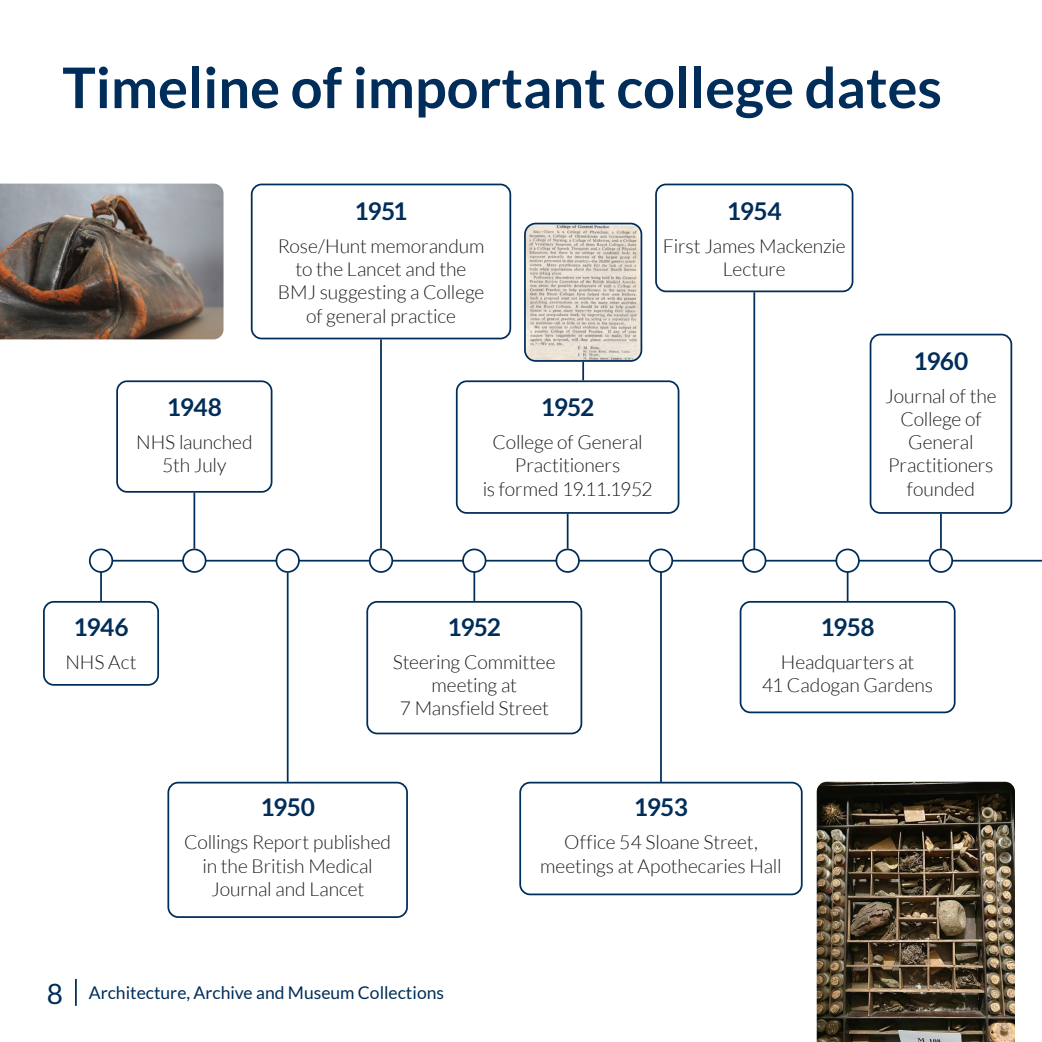
<style>
.page{position:relative;width:1042px;height:1042px;background:#fff}
.page>*{position:absolute;margin:0;border:0;box-sizing:border-box;transform-origin:0 0}
.t1{font:700 56px "Lato";color:#002d59}
.t2{font:700 24.5px "Lato";letter-spacing:-.025em;color:#002d59}
.t3{font:300 19.25px/23.1px "Lato";letter-spacing:-.01em;color:#1d1d1b;text-align:center}
.t4{font:17.5px "Lato";color:#002d59}
.s1{font-size:28px}
</style>
<div class="page">
<hr style="left:75px;top:979px;width:2px;height:27px;background:#002d59">
<hr style="left:102px;top:560px;width:940px;height:1px;background:#002d59">
<div style="left:43px;top:601px;width:116px;height:85px;border:2px solid #002d59;border-radius:10px"></div>
<div style="left:519px;top:782px;width:283px;height:113px;border:2px solid #002d59;border-radius:10px"></div>
<hr style="left:100px;top:560px;width:2px;height:41px;background:#002d59">
<div style="left:366px;top:601px;width:216px;height:133px;border:2px solid #002d59;border-radius:10px"></div>
<div style="left:739px;top:601px;width:216px;height:112px;border:2px solid #002d59;border-radius:10px"></div>
<hr style="left:473px;top:566px;width:2px;height:35px;background:#002d59">
<hr style="left:847px;top:566px;width:1px;height:35px;background:#002d59">
<hr style="left:660px;top:566px;width:2px;height:216px;background:#002d59">
<div style="left:167px;top:782px;width:241px;height:136px;border:2px solid #002d59;border-radius:10px"></div>
<hr style="left:287px;top:573px;width:1px;height:209px;background:#002d59">
<div style="left:116px;top:380px;width:156px;height:113px;border:2px solid #002d59;border-radius:10px"></div>
<div style="left:869px;top:334px;width:143px;height:180px;border:2px solid #002d59;border-radius:10px"></div>
<hr style="left:193px;top:493px;width:2px;height:55px;background:#002d59">
<svg style="left:582px;top:362px;width:2px;height:18px"></svg>
<hr style="left:940px;top:514px;width:2px;height:34px;background:#002d59">
<div style="left:251px;top:184px;width:260px;height:155px;border:2px solid #002d59;border-radius:10px"></div>
<hr style="left:380px;top:339px;width:2px;height:209px;background:#002d59">
<div style="left:655px;top:184px;width:198px;height:108px;border:2px solid #002d59;border-radius:10px"></div>
<hr style="left:753px;top:292px;width:2px;height:268px;background:#002d59">
<div style="left:456px;top:380px;width:223px;height:134px;border:2px solid #002d59;border-radius:10px"></div>
<hr style="left:567px;top:514px;width:1px;height:34px;background:#002d59">
<div style="left:90px;top:549px;width:22px;height:23px;background:#fff;border-radius:50%"></div>
<div style="left:89px;top:548px;width:24px;height:25px;border:2px solid #002d59;border-radius:50%"></div>
<div style="left:743px;top:549px;width:22px;height:23px;background:#fff;border-radius:50%"></div>
<div style="left:742px;top:548px;width:24px;height:25px;border:2px solid #002d59;border-radius:50%"></div>
<div style="left:463px;top:549px;width:22px;height:23px;background:#fff;border-radius:50%"></div>
<div style="left:462px;top:548px;width:24px;height:25px;border:2px solid #002d59;border-radius:50%"></div>
<div style="left:650px;top:549px;width:22px;height:23px;background:#fff;border-radius:50%"></div>
<div style="left:649px;top:548px;width:24px;height:25px;border:2px solid #002d59;border-radius:50%"></div>
<div style="left:276px;top:549px;width:23px;height:23px;background:#fff;border-radius:50%"></div>
<div style="left:275px;top:548px;width:25px;height:25px;border:2px solid #002d59;border-radius:50%"></div>
<div style="left:929px;top:549px;width:23px;height:23px;background:#fff;border-radius:50%"></div>
<div style="left:929px;top:548px;width:24px;height:25px;border:2px solid #002d59;border-radius:50%"></div>
<div style="left:183px;top:549px;width:23px;height:23px;background:#fff;border-radius:50%"></div>
<div style="left:182px;top:548px;width:24px;height:25px;border:2px solid #002d59;border-radius:50%"></div>
<div style="left:836px;top:549px;width:23px;height:23px;background:#fff;border-radius:50%"></div>
<div style="left:835px;top:548px;width:25px;height:25px;border:2px solid #002d59;border-radius:50%"></div>
<div style="left:370px;top:549px;width:22px;height:23px;background:#fff;border-radius:50%"></div>
<div style="left:369px;top:548px;width:24px;height:25px;border:2px solid #002d59;border-radius:50%"></div>
<div style="left:556px;top:549px;width:23px;height:23px;background:#fff;border-radius:50%"></div>
<div style="left:555px;top:548px;width:25px;height:25px;border:2px solid #002d59;border-radius:50%"></div>
<img style="left:817px;top:782px;width:198px;height:260px">
<img style="left:526px;top:224px;width:114px;height:135px">
<div style="left:524px;top:223px;width:118px;height:139px;border:2px solid #002d59;border-radius:11px"></div>
<img style="left:0;top:184px;width:223px;height:155px">
<h1 class="t1" style="left:62px;top:56px;width:881px">Timeline of important college dates</h1>
<p class="t2" style="left:355px;top:197px;width:54px">1951</p>
<p class="t3" style="left:278px;top:235px;width:208px">Rose/Hunt memorandum to the Lancet and the<br>BMJ suggesting a College of general practice</p>
<p class="t2" style="left:727px;top:197px;width:56px">1954</p>
<p class="t3" style="left:663px;top:235px;width:184px">First James Mackenzie<br>Lecture</p>
<p class="t2" style="left:167px;top:393px;width:57px">1948</p>
<p class="t3" style="left:136px;top:431px;width:118px">NHS launched<br>5th July</p>
<p class="t2" style="left:541px;top:393px;width:55px">1952</p>
<p class="t3" style="left:483px;top:431px;width:171px">College of General<br>Practitioners<br>is formed 19.11.1952</p>
<p class="t2" style="left:913px;top:347px;width:56px">1960</p>
<p class="t3" style="left:885px;top:385px;width:113px">Journal of the<br>College of<br>General<br>Practitioners founded</p>
<p class="t2" style="left:74px;top:612px;width:57px">1946</p>
<p class="t3" style="left:65px;top:650px;width:73px">NHS Act</p>
<p class="t2" style="left:447px;top:612px;width:55px">1952</p>
<p class="t3" style="left:393px;top:650px;width:164px">Steering Committee meeting at<br>7 Mansfield Street</p>
<p class="t2" style="left:820px;top:612px;width:56px">1958</p>
<p class="t3" style="left:762px;top:650px;width:172px">Headquarters at<br>41 Cadogan Gardens</p>
<p class="t2" style="left:260px;top:793px;width:56px">1950</p>
<p class="t3" style="left:184px;top:831px;width:208px">Collings Report published in the British Medical<br>Journal and Lancet</p>
<p class="t4" style="left:47px;top:983px;width:399px"><span class="s1">8</span> Architecture, Archive and Museum Collections</p>
<p class="t2" style="left:634px;top:793px;width:56px">1953</p>
<p class="t3" style="left:540px;top:831px;width:243px">Office 54 Sloane Street, meetings at Apothecaries Hall</p>
</div>
